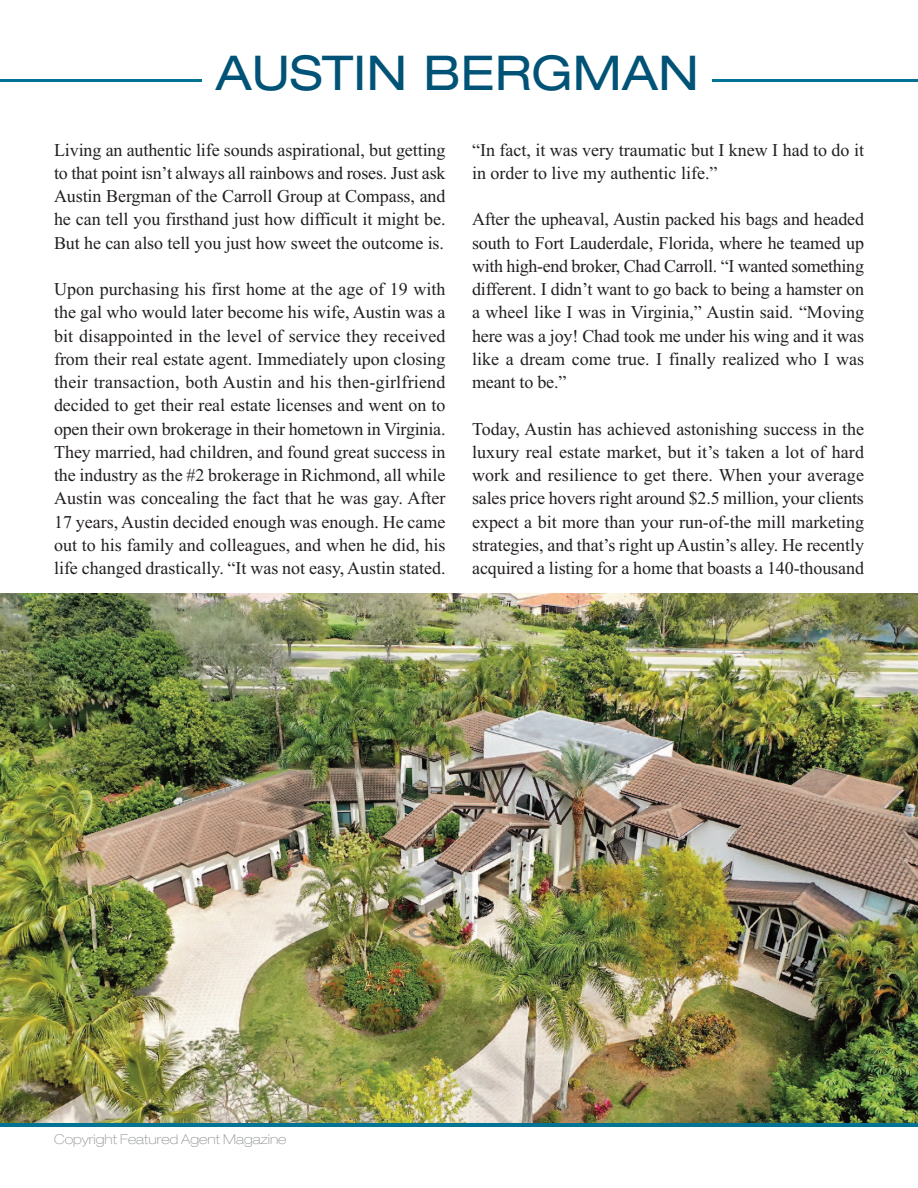
<style>
.page{position:relative;width:918px;height:1188px;background:#fff}
.page>*{position:absolute;margin:0;border:0;box-sizing:border-box;transform-origin:0 0}
.t1{font:expanded 48px "Helvetica Neue";color:#005376}
.t2{font:18px/23.2px "Times New Roman";color:#231f20;text-align:justify}
.t3{font:100 expanded 13.5px "Helvetica Neue";color:#939598}
</style>
<div class="page">
<hr style="left:0;top:80px;width:918px;height:2px;background:#007395">
<img style="left:0;top:594px;width:918px;height:529px">
<hr style="left:0;top:1123px;width:918px;height:3px;background:#007395">
<div style="left:203px;top:56px;width:509px;height:58px;background:#fff"></div>
<h1 class="t1" style="left:216px;top:56px;width:485px">AUSTIN BERGMAN</h1>
<p class="t2" style="left:54px;top:138px;width:393px">Living an authentic life sounds aspirational, but getting to that point isn’t always all rainbows and roses. Just ask Austin Bergman of the Carroll Group at Compass, and he can tell you firsthand just how difficult it might be.<br>But he can also tell you just how sweet the outcome is.</p>
<p class="t2" style="left:54px;top:277px;width:393px">Upon purchasing his first home at the age of 19 with the gal who would later become his wife, Austin was a bit disappointed in the level of service they received from their real estate agent. Immediately upon closing their transaction, both Austin and his then-girlfriend decided to get their real estate licenses and went on to open their own brokerage in their hometown in Virginia.<br>They married, had children, and found great success in the industry as the #2 brokerage in Richmond, all while Austin was concealing the fact that he was gay. After 17 years, Austin decided enough was enough. He came out to his family and colleagues, and when he did, his life changed drastically. “It was not easy, Austin stated.</p>
<p class="t2" style="left:472px;top:138px;width:393px">“In fact, it was very traumatic but I knew I had to do it in order to live my authentic life.”</p>
<p class="t2" style="left:472px;top:207px;width:393px">After the upheaval, Austin packed his bags and headed south to Fort Lauderdale, Florida, where he teamed up with high-end broker, Chad Carroll. “I wanted something different. I didn’t want to go back to being a hamster on a wheel like I was in Virginia,” Austin said. “Moving here was a joy! Chad took me under his wing and it was like a dream come true. I finally realized who I was meant to be.”</p>
<p class="t2" style="left:472px;top:417px;width:393px">Today, Austin has achieved astonishing success in the luxury real estate market, but it’s taken a lot of hard work and resilience to get there. When your average sales price hovers right around $2.5 million, your clients expect a bit more than your run-of-the mill marketing strategies, and that’s right up Austin’s alley. He recently acquired a listing for a home that boasts a 140-thousand</p>
<p class="t3" style="left:54px;top:1134px;width:234px">Copyright Featured Agent Magazine</p>
</div>
